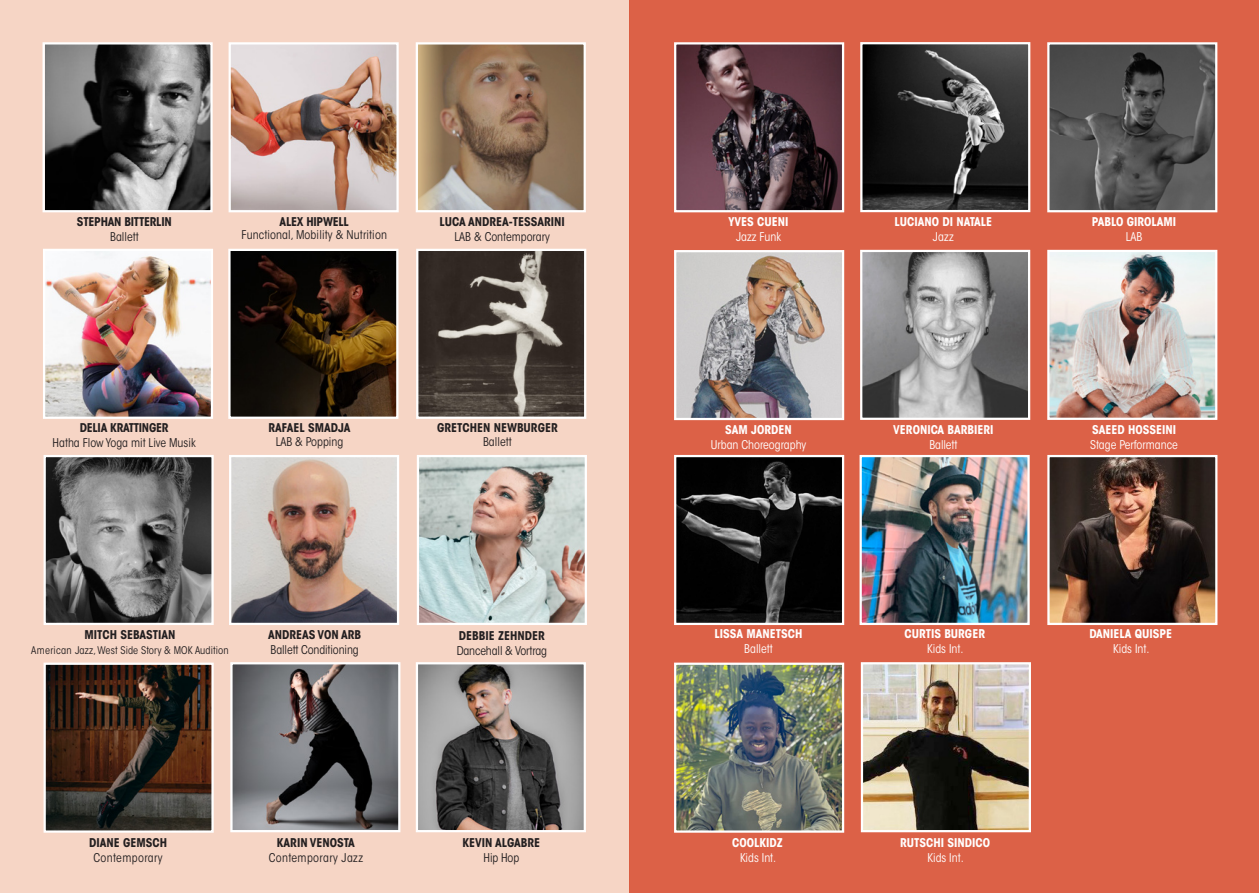
<style>
.page{position:relative;width:1259px;height:893px;background:#fff}
.page>*{position:absolute;margin:0;border:0;box-sizing:border-box;transform-origin:0 0}
.t1{font:condensed 12px "ITC Avant Garde Std";color:#231f20}
.t2{font:700 condensed 12px "ITC Avant Garde Std";color:#fff}
.t3{font:700 condensed 12px "ITC Avant Garde Std";color:#231f20}
.t4{font:condensed 12px "ITC Avant Garde Std";color:#fff}
.t5{font:700 condensed 12px "ITC Avant Garde Std";letter-spacing:-.02em;color:#231f20}
.t6{font:condensed 12px "ITC Avant Garde Std";letter-spacing:.03em;color:#231f20}
.t7{font:condensed 10.5px "ITC Avant Garde Std";letter-spacing:.01em;color:#231f20}
</style>
<div class="page">
<div style="left:0;top:0;width:629px;height:893px;background:#f6d5c5"></div>
<img style="left:46px;top:45px;width:164px;height:164px">
<div style="left:43px;top:42px;width:170px;height:170px;border:2px solid #fff"></div>
<img style="left:232px;top:45px;width:164px;height:164px">
<div style="left:229px;top:42px;width:170px;height:170px;border:2px solid #fff"></div>
<img style="left:46px;top:252px;width:164px;height:164px">
<div style="left:43px;top:249px;width:170px;height:170px;border:2px solid #fff"></div>
<img style="left:231px;top:252px;width:164px;height:164px">
<div style="left:228px;top:249px;width:170px;height:170px;border:2px solid #fff"></div>
<img style="left:419px;top:252px;width:164px;height:164px">
<div style="left:416px;top:249px;width:170px;height:170px;border:2px solid #fff"></div>
<img style="left:419px;top:45px;width:164px;height:164px">
<div style="left:416px;top:42px;width:170px;height:170px;border:2px solid #fff"></div>
<div style="left:629px;top:0;width:630px;height:893px;background:#dc6147"></div>
<img style="left:862px;top:458px;width:164px;height:164px">
<div style="left:859px;top:455px;width:170px;height:170px;border:2px solid #fff"></div>
<img style="left:232px;top:458px;width:164px;height:164px">
<div style="left:229px;top:455px;width:170px;height:170px;border:2px solid #fff"></div>
<img style="left:419px;top:665px;width:164px;height:164px">
<div style="left:416px;top:662px;width:170px;height:170px;border:2px solid #fff"></div>
<img style="left:1050px;top:458px;width:164px;height:164px">
<div style="left:1047px;top:455px;width:170px;height:170px;border:2px solid #fff"></div>
<img style="left:420px;top:458px;width:164px;height:164px">
<div style="left:417px;top:455px;width:170px;height:170px;border:2px solid #fff"></div>
<img style="left:677px;top:458px;width:164px;height:164px">
<div style="left:674px;top:455px;width:170px;height:170px;border:2px solid #fff"></div>
<img style="left:47px;top:458px;width:164px;height:164px">
<div style="left:44px;top:455px;width:170px;height:170px;border:2px solid #fff"></div>
<img style="left:864px;top:665px;width:164px;height:164px">
<div style="left:861px;top:662px;width:170px;height:170px;border:2px solid #fff"></div>
<img style="left:233px;top:665px;width:164px;height:164px">
<div style="left:230px;top:662px;width:170px;height:170px;border:2px solid #fff"></div>
<img style="left:677px;top:45px;width:164px;height:164px">
<div style="left:674px;top:42px;width:170px;height:170px;border:2px solid #fff"></div>
<img style="left:677px;top:253px;width:164px;height:164px">
<div style="left:674px;top:250px;width:170px;height:170px;border:2px solid #fff"></div>
<img style="left:677px;top:666px;width:164px;height:164px">
<div style="left:674px;top:663px;width:170px;height:170px;border:2px solid #fff"></div>
<img style="left:47px;top:666px;width:164px;height:164px">
<div style="left:44px;top:663px;width:170px;height:170px;border:2px solid #fff"></div>
<img style="left:863px;top:253px;width:164px;height:164px">
<div style="left:860px;top:250px;width:170px;height:170px;border:2px solid #fff"></div>
<img style="left:1050px;top:253px;width:164px;height:164px">
<div style="left:1047px;top:250px;width:170px;height:170px;border:2px solid #fff"></div>
<img style="left:1050px;top:45px;width:164px;height:164px">
<div style="left:1047px;top:42px;width:170px;height:170px;border:2px solid #fff"></div>
<img style="left:863px;top:45px;width:164px;height:164px">
<div style="left:860px;top:42px;width:170px;height:170px;border:2px solid #fff"></div>
<p class="t5" style="left:77px;top:214px;width:96px">STEPHAN BITTERLIN</p>
<p class="t1" style="left:110px;top:229px;width:30px">Ballett</p>
<p class="t5" style="left:279px;top:214px;width:71px">ALEX HIPWELL</p>
<p class="t1" style="left:241px;top:228px;width:147px">Functional, Mobility &amp; Nutrition</p>
<p class="t3" style="left:439px;top:214px;width:127px">LUCA ANDREA-TESSARINI</p>
<p class="t1" style="left:454px;top:229px;width:97px">LAB &amp; Contemporary</p>
<p class="t2" style="left:728px;top:214px;width:62px">YVES CUENI</p>
<p class="t4" style="left:736px;top:229px;width:47px">Jazz Funk</p>
<p class="t2" style="left:894px;top:214px;width:99px">LUCIANO DI NATALE</p>
<p class="t4" style="left:933px;top:229px;width:22px">Jazz</p>
<p class="t2" style="left:1092px;top:214px;width:86px">PABLO GIROLAMI</p>
<p class="t4" style="left:1125px;top:229px;width:18px">LAB</p>
<p class="t5" style="left:80px;top:420px;width:90px">DELIA KRATTINGER</p>
<p class="t1" style="left:53px;top:436px;width:145px">Hatha Flow Yoga mit Live Musik</p>
<p class="t3" style="left:268px;top:420px;width:83px">RAFAEL SMADJA</p>
<p class="t1" style="left:276px;top:434px;width:69px">LAB &amp; Popping</p>
<p class="t3" style="left:437px;top:420px;width:122px">GRETCHEN NEWBURGER</p>
<p class="t1" style="left:483px;top:434px;width:30px">Ballett</p>
<p class="t2" style="left:725px;top:422px;width:68px">SAM JORDEN</p>
<p class="t4" style="left:711px;top:438px;width:97px">Urban Choreography</p>
<p class="t2" style="left:893px;top:422px;width:102px">VERONICA BARBIERI</p>
<p class="t4" style="left:929px;top:438px;width:30px">Ballett</p>
<p class="t2" style="left:1092px;top:422px;width:86px">SAEED HOSSEINI</p>
<p class="t4" style="left:1090px;top:438px;width:89px">Stage Performance</p>
<p class="t3" style="left:84px;top:627px;width:93px">MITCH SEBASTIAN</p>
<p class="t7" style="left:31px;top:644px;width:199px">American Jazz, West Side Story &amp; MOK Audition</p>
<p class="t3" style="left:268px;top:627px;width:95px">ANDREAS VON ARB</p>
<p class="t1" style="left:270px;top:643px;width:90px">Ballett Conditioning</p>
<p class="t3" style="left:459px;top:628px;width:88px">DEBBIE ZEHNDER</p>
<p class="t1" style="left:457px;top:643px;width:92px">Dancehall &amp; Vortrag</p>
<p class="t2" style="left:714px;top:626px;width:90px">LISSA MANETSCH</p>
<p class="t4" style="left:744px;top:642px;width:30px">Ballett</p>
<p class="t2" style="left:904px;top:626px;width:82px">CURTIS BURGER</p>
<p class="t4" style="left:927px;top:642px;width:38px">Kids Int.</p>
<p class="t2" style="left:1089px;top:626px;width:84px">DANIELA QUISPE</p>
<p class="t4" style="left:1113px;top:642px;width:38px">Kids Int.</p>
<p class="t3" style="left:89px;top:834px;width:80px">DIANE GEMSCH</p>
<p class="t6" style="left:93px;top:850px;width:71px">Contemporary</p>
<p class="t3" style="left:277px;top:834px;width:79px">KARIN VENOSTA</p>
<p class="t6" style="left:269px;top:850px;width:96px">Contemporary Jazz</p>
<p class="t3" style="left:462px;top:834px;width:79px">KEVIN ALGABRE</p>
<p class="t1" style="left:484px;top:850px;width:37px">Hip Hop</p>
<p class="t2" style="left:732px;top:834px;width:52px">COOLKIDZ</p>
<p class="t4" style="left:740px;top:850px;width:38px">Kids Int.</p>
<p class="t2" style="left:900px;top:834px;width:92px">RUTSCHI SINDICO</p>
<p class="t4" style="left:927px;top:850px;width:38px">Kids Int.</p>
</div>
